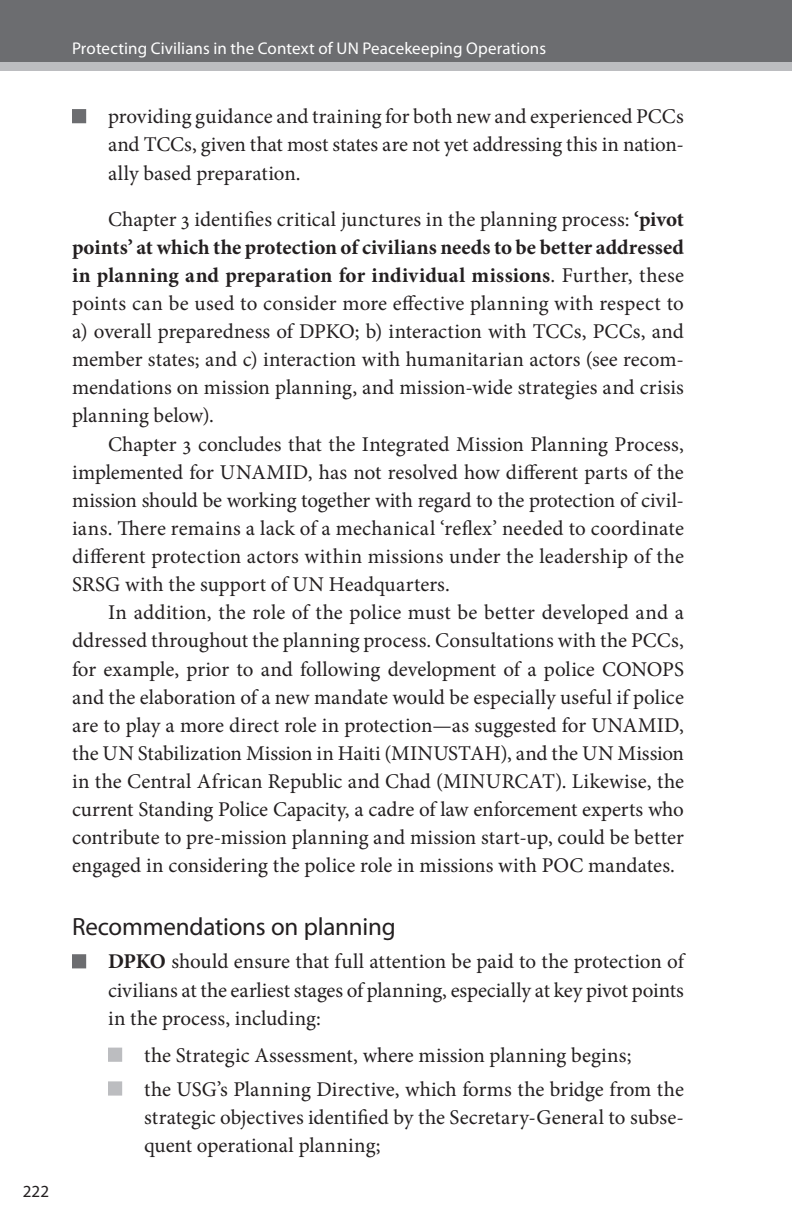
<style>
.page{position:relative;width:792px;height:1224px;background:#fff}
.page>*{position:absolute;margin:0;border:0;box-sizing:border-box;transform-origin:0 0}
.t1{font:25px "Myriad Pro";letter-spacing:-.01em;color:#231f20}
.t2{font:21px/28.2px "Minion Pro";color:#231f20;text-align:justify}
.t3{font:17px "Myriad Pro";letter-spacing:.005em;color:#fff}
.t4{font:17px "Myriad Pro";color:#231f20}
.s1{font-weight:700}
</style>
<div class="page">
<div style="left:0;top:0;width:792px;height:67px;background:#6c6d70"></div>
<div style="left:0;top:62px;width:792px;height:9px;background:#bcbdc0"></div>
<div style="left:72px;top:109px;width:14px;height:14px;background:#6c6d70"></div>
<div style="left:72px;top:954px;width:14px;height:14px;background:#6c6d70;border:2px solid #6c6d70"></div>
<div style="left:108px;top:1048px;width:14px;height:14px;background:#bcbdc0;border:2px solid #bcbdc0"></div>
<div style="left:108px;top:1081px;width:14px;height:15px;background:#bcbdc0;border:2px solid #bcbdc0"></div>
<p class="t4" style="left:23px;top:1181px;width:28px">222</p>
<p class="t3" style="left:72px;top:38px;width:476px">Protecting Civilians in the Context of UN Peacekeeping Operations</p>
<p class="t2" style="left:108px;top:103px;width:578px">providing guidance and training for both new and experienced PCCs and TCCs, given that most states are not yet addressing this in nation&shy;ally based preparation.</p>
<p class="t2" style="left:72px;top:205px;width:614px;text-indent:36px">Chapter 3 identifies critical junctures in the planning process: <span class="s1">‘pivot points’ at which the protection of civilians needs to be better addressed in planning and preparation for individual missions</span>. Further, these points can be used to consider more effective planning with respect to a) overall preparedness of DPKO; b) interaction with TCCs, PCCs, and member states; and c) interaction with humanitarian actors (see recom&shy;mendations on mission planning, and mission-wide strategies and crisis planning below).</p>
<p class="t2" style="left:72px;top:430px;width:614px;text-indent:36px">Chapter 3 concludes that the Integrated Mission Planning Process, implemented for UNAMID, has not resolved how different parts of the mission should be working together with regard to the protection of civil&shy;ians. There remains a lack of a mechanical ‘reflex’ needed to coordinate different protection actors within missions under the leadership of the SRSG with the support of UN Headquarters.</p>
<p class="t2" style="left:72px;top:599px;width:614px;text-indent:36px">In addition, the role of the police must be better developed and a ddressed throughout the planning process. Consultations with the PCCs, for example, prior to and following development of a police CONOPS and the elaboration of a new mandate would be especially useful if police are to play a more direct role in protection—as suggested for UNAMID, the UN Stabilization Mission in Haiti (MINUSTAH), and the UN Mission in the Central African Republic and Chad (MINURCAT). Likewise, the current Standing Police Capacity, a cadre of law enforcement experts who contribute to pre-mission planning and mission start-up, could be better engaged in considering the police role in missions with POC mandates.</p>
<p class="t1" style="left:72px;top:911px;width:325px">Recommendations on planning</p>
<p class="t2" style="left:108px;top:948px;width:577px"><span class="s1">DPKO</span> should ensure that full attention be paid to the protection of civilians at the earliest stages of planning, especially at key pivot points in the process, including:</p>
<p class="t2" style="left:144px;top:1038px;width:541px;line-height:33.8px">the Strategic Assessment, where mission planning begins;<br>the USG’s Planning Directive, which forms the bridge from the</p>
<p class="t2" style="left:144px;top:1103px;width:541px">strategic objectives identified by the Secretary-General to subse&shy;quent operational planning;</p>
</div>
